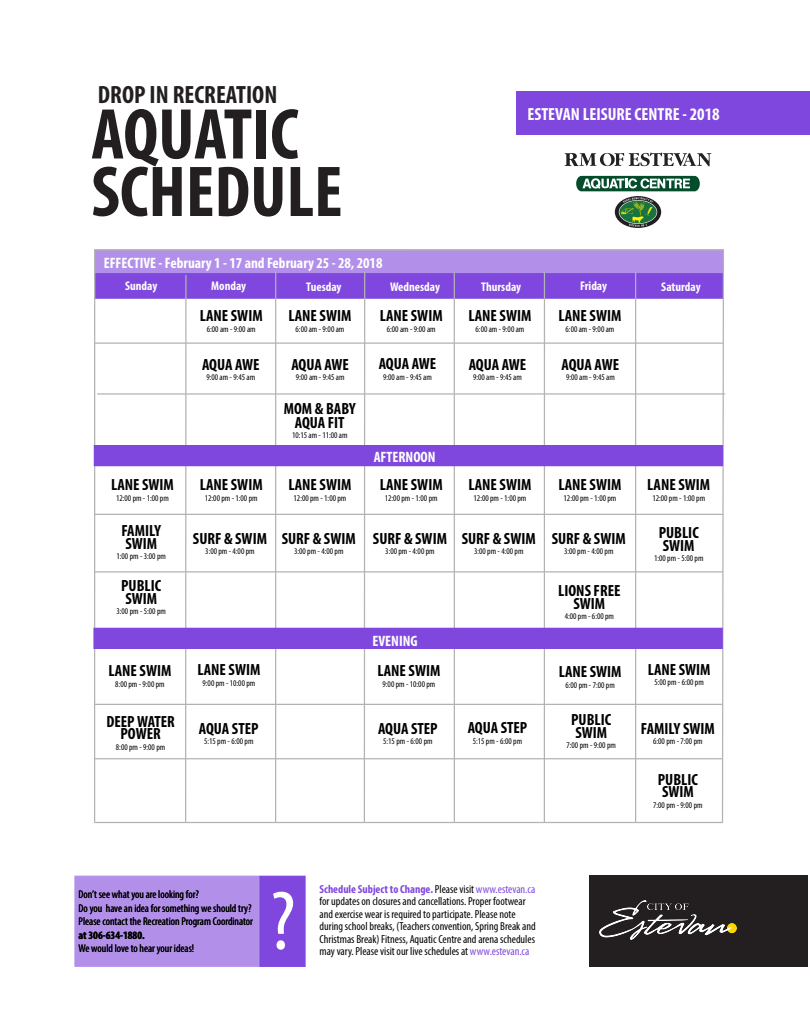
<style>
.page{position:relative;width:810px;height:1035px;background:#fff}
.page>*{position:absolute;margin:0;border:0;box-sizing:border-box;transform-origin:0 0}
.t1{font:condensed 84.12px "Myriad Pro";color:#fff}
.t2{font:700 condensed 72.62px/57.5px "Myriad Pro";color:#231f20}
.t3{font:700 condensed 25.12px "Myriad Pro";color:#231f20}
.t4{font:700 condensed 17.62px "Myriad Pro";color:#fff}
.t5{font:700 condensed 16.25px/12.5px "Myriad Pro";color:#000}
.t6{font:700 condensed 15.12px "Myriad Pro";color:#fff}
.t7{font:700 condensed 12.62px "Myriad Pro";color:#fff}
.t8{font:condensed 11.62px/12.5px "Myriad Pro";color:#000}
.t9{font:condensed 11.25px/13.5px "Myriad Pro";color:#000}
.t10{font:700 condensed 11.25px "Myriad Pro";color:#000}
.t11{font:condensed 8.75px "Myriad Pro";color:#000}
.s1{font-weight:700;color:#7f47dd}
.s2{color:#7f47dd}
</style>
<div class="page">
<div style="left:589px;top:875px;width:219px;height:91px;background:#231f20"></div>
<div style="left:516px;top:91px;width:294px;height:44px;background:#7f47dd"></div>
<svg style="left:615px;top:196px;width:46px;height:32px"></svg>
<div style="left:619px;top:200px;width:38px;height:24px;background:#abbdb2;border-radius:50%"></div>
<div style="left:619px;top:201px;width:38px;height:22px;background:#1a7241;border-radius:50%"></div>
<svg style="left:621px;top:197px;width:32px;height:30px"></svg>
<svg style="left:576px;top:176px;width:124px;height:15px"></svg>
<svg style="left:565px;top:153px;width:146px;height:13px"></svg>
<div style="left:94px;top:249px;width:630px;height:30px;background:#b290ea"></div>
<div style="left:95px;top:273px;width:629px;height:26px;background:#7f47dd;border:1px solid #7f47dd"></div>
<hr style="left:185px;top:275px;width:2px;height:547px;background:#b3b3b3">
<hr style="left:275px;top:272px;width:1px;height:551px;background:#b3b3b3">
<hr style="left:364px;top:272px;width:1px;height:551px;background:#b3b3b3">
<hr style="left:454px;top:272px;width:1px;height:551px;background:#b3b3b3">
<hr style="left:544px;top:272px;width:1px;height:551px;background:#b3b3b3">
<hr style="left:635px;top:272px;width:1px;height:551px;background:#b3b3b3">
<svg style="left:721px;top:251px;width:3px;height:571px"></svg>
<hr style="left:94px;top:249px;width:1px;height:574px;background:#b3b3b3">
<hr style="left:95px;top:342px;width:628px;height:2px;background:#b3b3b3">
<div style="left:94px;top:445px;width:629px;height:21px;background:#7f47dd"></div>
<hr style="left:95px;top:514px;width:628px;height:1px;background:#b3b3b3">
<hr style="left:95px;top:571px;width:628px;height:1px;background:#b3b3b3">
<hr style="left:95px;top:704px;width:628px;height:1px;background:#b3b3b3">
<div style="left:93px;top:628px;width:630px;height:21px;background:#7f47dd"></div>
<hr style="left:94px;top:758px;width:628px;height:1px;background:#b3b3b3">
<hr style="left:95px;top:822px;width:628px;height:1px;background:#b3b3b3">
<div style="left:74px;top:876px;width:185px;height:91px;background:#b290ea"></div>
<div style="left:259px;top:876px;width:47px;height:91px;background:#7f47dd;border:1px solid #7f47dd"></div>
<img style="left:599px;top:901px;width:137px;height:38px">
<hr style="left:95px;top:249px;width:629px;height:2px;background:#b3b3b3">
<hr style="left:97px;top:393px;width:628px;height:2px;background:#b3b3b3">
<h3 class="t3" style="left:98px;top:79px;width:181px">DROP IN RECREATION</h3>
<h2 class="t2" style="left:91px;top:104px;width:253px">AQUATIC<br>SCHEDULE</h2>
<h3 class="t4" style="left:528px;top:103px;width:194px">ESTEVAN LEISURE CENTRE - 2018</h3>
<h3 class="t6" style="left:104px;top:254px;width:280px">EFFECTIVE - February 1 - 17 and February 25 - 28, 2018</h3>
<h3 class="t7" style="left:125px;top:278px;width:34px">Sunday</h3>
<h3 class="t7" style="left:211px;top:278px;width:36px">Monday</h3>
<h3 class="t7" style="left:306px;top:279px;width:37px">Tuesday</h3>
<h3 class="t7" style="left:390px;top:279px;width:51px">Wednesday</h3>
<h3 class="t7" style="left:481px;top:279px;width:41px">Thursday</h3>
<h3 class="t7" style="left:580px;top:278px;width:29px">Friday</h3>
<h3 class="t7" style="left:661px;top:279px;width:41px">Saturday</h3>
<h3 class="t5" style="left:200px;top:309px;width:64px">LANE SWIM</h3>
<p class="t11" style="left:207px;top:324px;width:50px">6:00 am - 9:00 am</p>
<h3 class="t5" style="left:289px;top:309px;width:64px">LANE SWIM</h3>
<p class="t11" style="left:296px;top:324px;width:50px">6:00 am - 9:00 am</p>
<h3 class="t5" style="left:380px;top:309px;width:64px">LANE SWIM</h3>
<p class="t11" style="left:387px;top:324px;width:50px">6:00 am - 9:00 am</p>
<h3 class="t5" style="left:469px;top:309px;width:64px">LANE SWIM</h3>
<p class="t11" style="left:476px;top:324px;width:50px">6:00 am - 9:00 am</p>
<h3 class="t5" style="left:559px;top:309px;width:64px">LANE SWIM</h3>
<p class="t11" style="left:566px;top:324px;width:50px">6:00 am - 9:00 am</p>
<h3 class="t5" style="left:202px;top:358px;width:59px">AQUA AWE</h3>
<p class="t11" style="left:206px;top:372px;width:50px">9:00 am - 9:45 am</p>
<h3 class="t5" style="left:291px;top:358px;width:59px">AQUA AWE</h3>
<p class="t11" style="left:296px;top:372px;width:50px">9:00 am - 9:45 am</p>
<h3 class="t5" style="left:379px;top:357px;width:59px">AQUA AWE</h3>
<p class="t11" style="left:383px;top:372px;width:50px">9:00 am - 9:45 am</p>
<h3 class="t5" style="left:469px;top:358px;width:59px">AQUA AWE</h3>
<p class="t11" style="left:473px;top:372px;width:50px">9:00 am - 9:45 am</p>
<h3 class="t5" style="left:562px;top:358px;width:59px">AQUA AWE</h3>
<p class="t11" style="left:566px;top:372px;width:50px">9:00 am - 9:45 am</p>
<h3 class="t5" style="left:284px;top:402px;width:73px;line-height:13.8px;text-align:center">MOM &amp; BABY<br>AQUA FIT</h3>
<p class="t11" style="left:292px;top:430px;width:57px">10:15 am - 11:00 am</p>
<h3 class="t6" style="left:374px;top:448px;width:63px">AFTERNOON</h3>
<h3 class="t5" style="left:111px;top:478px;width:64px">LANE SWIM</h3>
<p class="t11" style="left:116px;top:493px;width:54px">12:00 pm - 1:00 pm</p>
<h3 class="t5" style="left:121px;top:524px;width:41px">FAMILY<br>SWIM</h3>
<p class="t11" style="left:117px;top:551px;width:51px">1:00 pm - 3:00 pm</p>
<h3 class="t5" style="left:200px;top:478px;width:64px">LANE SWIM</h3>
<p class="t11" style="left:205px;top:493px;width:54px">12:00 pm - 1:00 pm</p>
<h3 class="t5" style="left:193px;top:532px;width:76px">SURF &amp; SWIM</h3>
<p class="t11" style="left:205px;top:546px;width:51px">3:00 pm - 4:00 pm</p>
<h3 class="t5" style="left:289px;top:478px;width:64px">LANE SWIM</h3>
<p class="t11" style="left:294px;top:493px;width:54px">12:00 pm - 1:00 pm</p>
<h3 class="t5" style="left:282px;top:532px;width:76px">SURF &amp; SWIM</h3>
<p class="t11" style="left:294px;top:546px;width:51px">3:00 pm - 4:00 pm</p>
<h3 class="t5" style="left:380px;top:478px;width:64px">LANE SWIM</h3>
<p class="t11" style="left:385px;top:493px;width:54px">12:00 pm - 1:00 pm</p>
<h3 class="t5" style="left:373px;top:532px;width:76px">SURF &amp; SWIM</h3>
<p class="t11" style="left:385px;top:546px;width:51px">3:00 pm - 4:00 pm</p>
<h3 class="t5" style="left:469px;top:478px;width:64px">LANE SWIM</h3>
<p class="t11" style="left:474px;top:493px;width:54px">12:00 pm - 1:00 pm</p>
<h3 class="t5" style="left:462px;top:532px;width:76px">SURF &amp; SWIM</h3>
<p class="t11" style="left:474px;top:546px;width:51px">3:00 pm - 4:00 pm</p>
<h3 class="t5" style="left:559px;top:478px;width:64px">LANE SWIM</h3>
<p class="t11" style="left:564px;top:493px;width:54px">12:00 pm - 1:00 pm</p>
<h3 class="t5" style="left:552px;top:532px;width:76px">SURF &amp; SWIM</h3>
<p class="t11" style="left:564px;top:546px;width:51px">3:00 pm - 4:00 pm</p>
<h3 class="t5" style="left:647px;top:478px;width:64px">LANE SWIM</h3>
<p class="t11" style="left:652px;top:493px;width:54px">12:00 pm - 1:00 pm</p>
<h3 class="t5" style="left:659px;top:526px;width:42px">PUBLIC<br>SWIM</h3>
<p class="t11" style="left:654px;top:553px;width:51px">1:00 pm - 5:00 pm</p>
<h3 class="t5" style="left:121px;top:579px;width:42px">PUBLIC<br>SWIM</h3>
<p class="t11" style="left:117px;top:606px;width:51px">3:00 pm - 5:00 pm</p>
<h3 class="t5" style="left:558px;top:584px;width:64px;text-align:center">LIONS FREE<br>SWIM</h3>
<p class="t11" style="left:565px;top:611px;width:51px">4:00 pm - 6:00 pm</p>
<h3 class="t6" style="left:373px;top:632px;width:47px">EVENING</h3>
<h3 class="t5" style="left:109px;top:664px;width:64px">LANE SWIM</h3>
<p class="t11" style="left:115px;top:678px;width:51px">8:00 pm - 9:00 pm</p>
<h3 class="t5" style="left:106px;top:715px;width:70px;text-align:center">DEEP WATER<br>POWER</h3>
<p class="t11" style="left:116px;top:741px;width:51px">8:00 pm - 9:00 pm</p>
<h3 class="t5" style="left:197px;top:663px;width:64px">LANE SWIM</h3>
<p class="t11" style="left:203px;top:678px;width:54px">9:00 pm - 10:00 pm</p>
<h3 class="t5" style="left:199px;top:722px;width:61px">AQUA STEP</h3>
<p class="t11" style="left:204px;top:736px;width:51px">5:15 pm - 6:00 pm</p>
<h3 class="t5" style="left:377px;top:664px;width:64px">LANE SWIM</h3>
<p class="t11" style="left:383px;top:678px;width:54px">9:00 pm - 10:00 pm</p>
<h3 class="t5" style="left:378px;top:722px;width:61px">AQUA STEP</h3>
<p class="t11" style="left:383px;top:736px;width:51px">5:15 pm - 6:00 pm</p>
<h3 class="t5" style="left:468px;top:721px;width:61px">AQUA STEP</h3>
<p class="t11" style="left:473px;top:735px;width:51px">5:15 pm - 6:00 pm</p>
<h3 class="t5" style="left:559px;top:665px;width:64px">LANE SWIM</h3>
<p class="t11" style="left:566px;top:679px;width:51px">6:00 pm - 7:00 pm</p>
<h3 class="t5" style="left:571px;top:713px;width:42px">PUBLIC<br>SWIM</h3>
<p class="t11" style="left:567px;top:740px;width:51px">7:00 pm - 9:00 pm</p>
<h3 class="t5" style="left:648px;top:663px;width:64px">LANE SWIM</h3>
<p class="t11" style="left:654px;top:677px;width:51px">5:00 pm - 6:00 pm</p>
<h3 class="t5" style="left:641px;top:722px;width:75px">FAMILY SWIM</h3>
<p class="t11" style="left:653px;top:736px;width:51px">6:00 pm - 7:00 pm</p>
<h3 class="t5" style="left:658px;top:773px;width:42px">PUBLIC<br>SWIM</h3>
<p class="t11" style="left:653px;top:800px;width:51px">7:00 pm - 9:00 pm</p>
<p class="t9" style="left:79px;top:888px;width:176px">Don’t see what you are looking for?<br>Do you have an idea for something we should try?<br>Please contact the Recreation Program Coordinator</p>
<p class="t10" style="left:79px;top:928px;width:68px">at 306-634-1880.</p>
<p class="t9" style="left:79px;top:942px;width:117px">We would love to hear your ideas!</p>
<h1 class="t1" style="left:269px;top:870px;width:28px">?</h1>
<p class="t8" style="left:320px;top:882px;width:218px"><span class="s1">Schedule Subject to Change.</span> Please visit <span class="s2">www.estevan.ca </span>for updates on closures and cancellations. Proper footwear and exercise wear is required to participate. Please note during school breaks, (Teachers convention, Spring Break and Christmas Break) Fitness, Aquatic Centre and arena schedules may vary. Please visit our live schedules at <span class="s2">www.estevan.ca</span></p>
</div>
